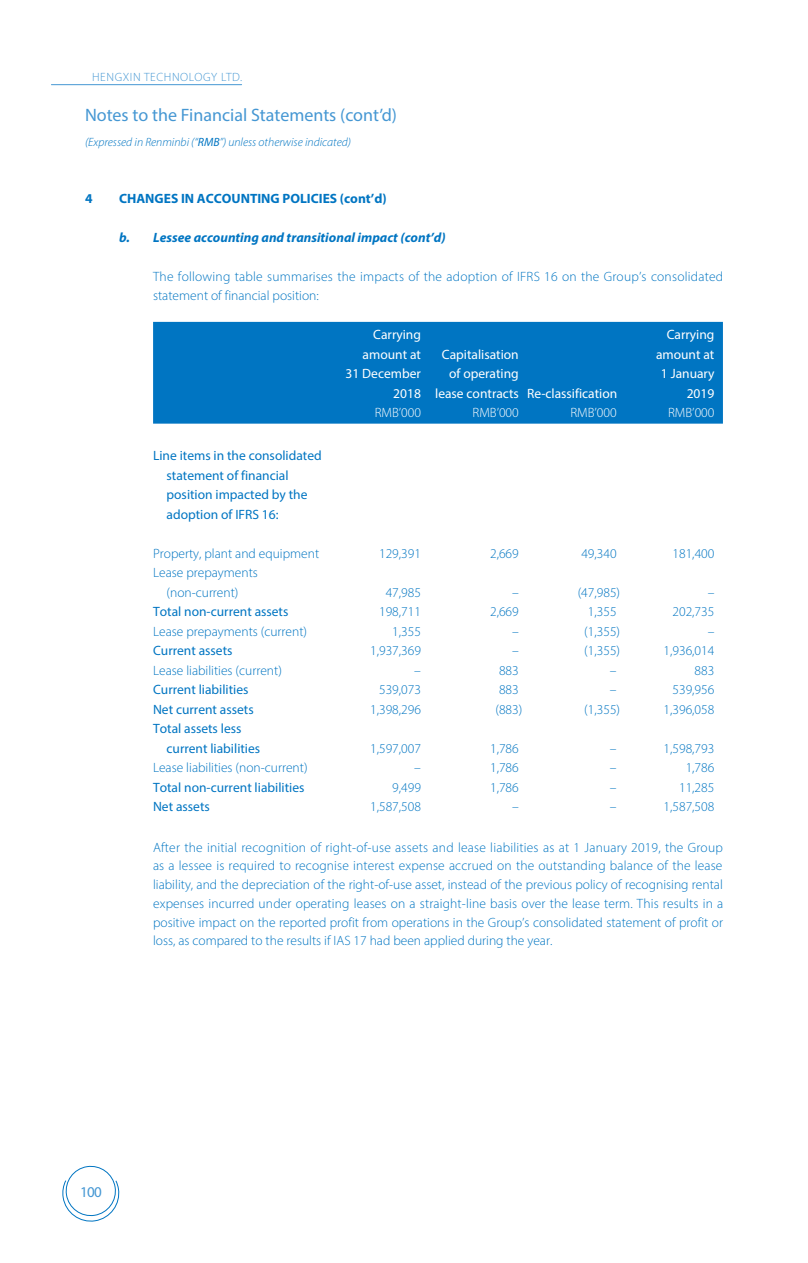
<style>
.page{position:relative;width:808px;height:1263px;background:#fff}
.page>*{position:absolute;margin:0;border:0;box-sizing:border-box;transform-origin:0 0}
.t1{font:18px "Myriad Pro";color:#4597d3}
.t2{font:15px "Myriad Pro";color:#4597d3}
.t3{font:300 13.5px/18.8px "Myriad Pro";color:#0075c2}
.t4{font:13.5px/19.5px "Myriad Pro";color:#0075c2}
.t5{font:13.5px/19.5px "Myriad Pro";color:#fff;text-align:right}
.t6{font:italic 700 13.5px "Myriad Pro";color:#0075c2}
.t7{font:700 13.5px "Myriad Pro";color:#0075c2}
.t8{font:300 13.5px "Myriad Pro";color:#fff}
.t9{font:italic 300 12px "Myriad Pro";color:#0075c2}
.t10{font:300 12px "Myriad Pro";letter-spacing:.05em;color:#4597d3}
.s1{font-weight:400}
</style>
<div class="page">
<svg style="left:62px;top:1165px;width:58px;height:57px"></svg>
<hr style="left:51px;top:84px;width:191px;height:1px;background:#4597d3">
<div style="left:153px;top:322px;width:570px;height:102px;background:#0075c2"></div>
<p class="t10" style="left:92px;top:70px;width:152px">HENGXIN TECHNOLOGY LTD.</p>
<h1 class="t1" style="left:85px;top:104px;width:313px">Notes to the Financial Statements (cont’d)</h1>
<p class="t9" style="left:85px;top:135px;width:267px">(Expressed in Renminbi (“<span class="s1">RMB</span>”) unless otherwise indicated)</p>
<p class="t7" style="left:85px;top:189px;width:9px">4</p>
<p class="t7" style="left:119px;top:189px;width:269px">CHANGES IN ACCOUNTING POLICIES (cont’d)</p>
<p class="t6" style="left:119px;top:228px;width:328px">b. Lessee accounting and transitional impact (cont’d)</p>
<p class="t3" style="left:153px;top:266px;width:572px;line-height:19.5px">The following table summarises the impacts of the adoption of IFRS 16 on the Group’s consolidated statement of financial position:</p>
<p class="t5" style="left:346px;top:325px;width:77px">Carrying amount at<br>31 December<br>2018</p>
<p class="t5" style="left:656px;top:325px;width:60px">Carrying amount at<br>1 January<br>2019</p>
<p class="t5" style="left:442px;top:344px;width:78px">Capitalisation</p>
<p class="t5" style="left:449px;top:364px;width:71px">of operating</p>
<p class="t5" style="left:435px;top:383px;width:184px">lease contracts Re-classification</p>
<p class="t8" style="left:375px;top:404px;width:48px">RMB’000</p>
<p class="t8" style="left:472px;top:404px;width:48px">RMB’000</p>
<p class="t8" style="left:570px;top:404px;width:48px">RMB’000</p>
<p class="t8" style="left:668px;top:404px;width:48px">RMB’000</p>
<p class="t4" style="left:167px;top:446px;width:157px;text-indent:-13px">Line items in the consolidated statement of financial position impacted by the adoption of IFRS 16:</p>
<p class="t3" style="left:153px;top:544px;width:168px">Property, plant and equipment</p>
<p class="t3" style="left:379px;top:544px;width:43px">129,391</p>
<p class="t3" style="left:490px;top:544px;width:30px">2,669</p>
<p class="t3" style="left:581px;top:544px;width:37px">49,340</p>
<p class="t3" style="left:672px;top:544px;width:43px">181,400</p>
<p class="t3" style="left:153px;top:563px;width:106px;line-height:19.5px;text-align:center">Lease prepayments (non-current)</p>
<p class="t3" style="left:386px;top:583px;width:37px">47,985</p>
<p class="t3" style="left:512px;top:583px;width:8px">–</p>
<p class="t3" style="left:578px;top:583px;width:44px">(47,985)</p>
<p class="t3" style="left:708px;top:583px;width:8px">–</p>
<p class="t4" style="left:153px;top:602px;width:137px">Total non-current assets</p>
<p class="t3" style="left:379px;top:602px;width:43px">198,711</p>
<p class="t3" style="left:490px;top:602px;width:30px">2,669</p>
<p class="t3" style="left:588px;top:602px;width:30px">1,355</p>
<p class="t3" style="left:672px;top:602px;width:43px">202,735</p>
<p class="t3" style="left:153px;top:622px;width:156px">Lease prepayments (current)</p>
<p class="t3" style="left:392px;top:622px;width:30px">1,355</p>
<p class="t3" style="left:512px;top:622px;width:8px">–</p>
<p class="t3" style="left:584px;top:622px;width:37px">(1,355)</p>
<p class="t3" style="left:708px;top:622px;width:8px">–</p>
<p class="t4" style="left:153px;top:641px;width:81px">Current assets</p>
<p class="t3" style="left:370px;top:641px;width:52px">1,937,369</p>
<p class="t3" style="left:512px;top:641px;width:8px">–</p>
<p class="t3" style="left:584px;top:641px;width:37px">(1,355)</p>
<p class="t3" style="left:664px;top:641px;width:52px">1,936,014</p>
<p class="t3" style="left:153px;top:661px;width:130px">Lease liabilities (current)</p>
<p class="t3" style="left:414px;top:661px;width:8px">–</p>
<p class="t3" style="left:499px;top:661px;width:21px">883</p>
<p class="t3" style="left:610px;top:661px;width:8px">–</p>
<p class="t3" style="left:695px;top:661px;width:21px">883</p>
<p class="t4" style="left:153px;top:680px;width:97px">Current liabilities</p>
<p class="t3" style="left:379px;top:680px;width:43px">539,073</p>
<p class="t3" style="left:499px;top:680px;width:21px">883</p>
<p class="t3" style="left:610px;top:680px;width:8px">–</p>
<p class="t3" style="left:672px;top:680px;width:43px">539,956</p>
<p class="t4" style="left:153px;top:699px;width:102px">Net current assets</p>
<p class="t3" style="left:370px;top:700px;width:52px">1,398,296</p>
<p class="t3" style="left:495px;top:700px;width:28px">(883)</p>
<p class="t3" style="left:584px;top:700px;width:37px">(1,355)</p>
<p class="t3" style="left:664px;top:700px;width:52px">1,396,058</p>
<p class="t4" style="left:167px;top:719px;width:95px;text-indent:-13px">Total assets less current liabilities</p>
<p class="t3" style="left:370px;top:739px;width:52px">1,597,007</p>
<p class="t3" style="left:490px;top:739px;width:30px">1,786</p>
<p class="t3" style="left:610px;top:739px;width:8px">–</p>
<p class="t3" style="left:663px;top:739px;width:52px">1,598,793</p>
<p class="t3" style="left:153px;top:758px;width:156px">Lease liabilities (non-current)</p>
<p class="t3" style="left:414px;top:758px;width:8px">–</p>
<p class="t3" style="left:490px;top:758px;width:30px">1,786</p>
<p class="t3" style="left:610px;top:758px;width:8px">–</p>
<p class="t3" style="left:686px;top:758px;width:30px">1,786</p>
<p class="t4" style="left:153px;top:777px;width:153px">Total non-current liabilities</p>
<p class="t3" style="left:392px;top:778px;width:30px">9,499</p>
<p class="t3" style="left:490px;top:778px;width:30px">1,786</p>
<p class="t3" style="left:610px;top:778px;width:8px">–</p>
<p class="t3" style="left:679px;top:778px;width:37px">11,285</p>
<p class="t4" style="left:153px;top:797px;width:58px">Net assets</p>
<p class="t3" style="left:370px;top:797px;width:52px">1,587,508</p>
<p class="t3" style="left:512px;top:797px;width:8px">–</p>
<p class="t3" style="left:610px;top:797px;width:8px">–</p>
<p class="t3" style="left:663px;top:797px;width:52px">1,587,508</p>
<p class="t3" style="left:153px;top:838px;width:572px;text-align:justify">After the initial recognition of right-of-use assets and lease liabilities as at 1 January 2019, the Group as a lessee is required to recognise interest expense accrued on the outstanding balance of the lease liability, and the depreciation of the right-of-use asset, instead of the previous policy of recognising rental expenses incurred under operating leases on a straight-line basis over the lease term. This results in a positive impact on the reported profit from operations in the Group’s consolidated statement of profit or loss, as compared to the results if IAS 17 had been applied during the year.</p>
<p class="t2" style="left:80px;top:1183px;width:23px">100</p>
</div>
